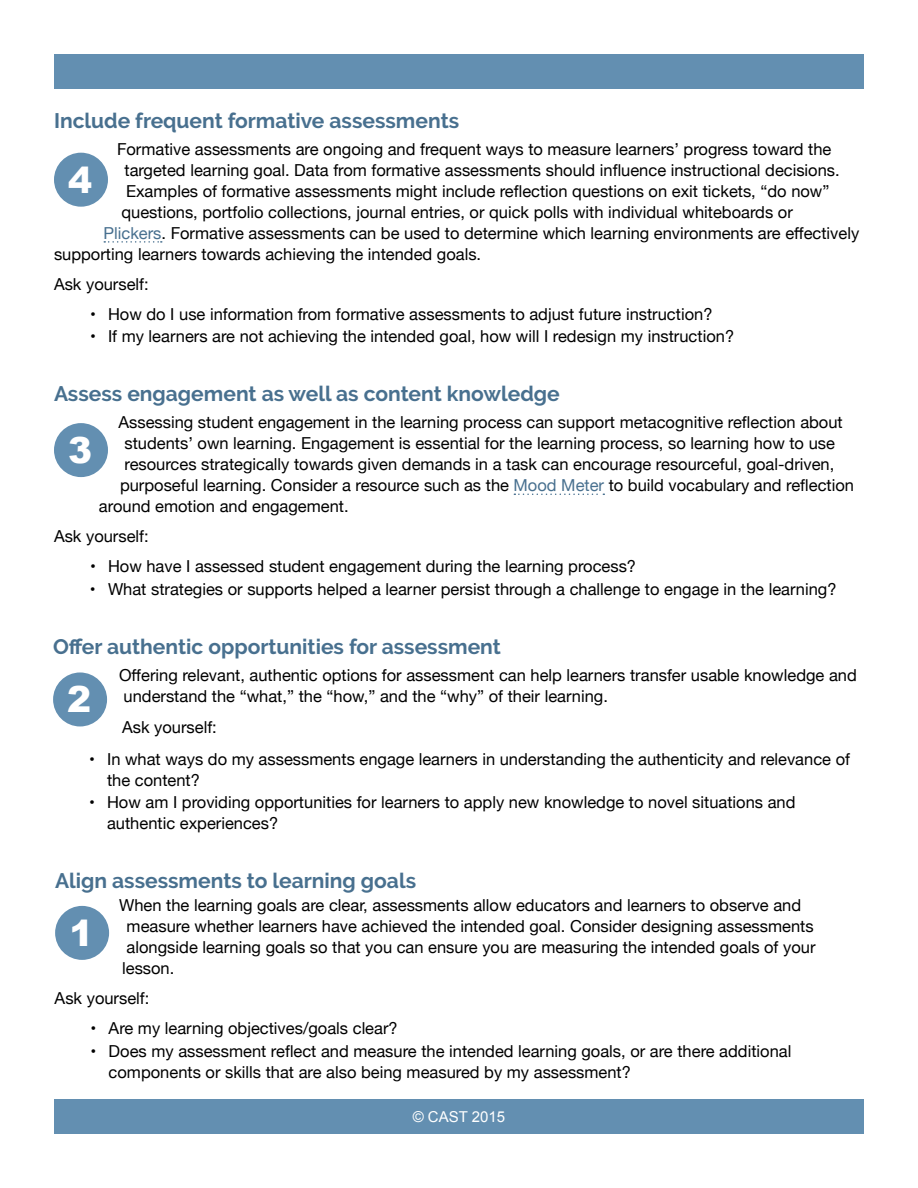
<style>
.page{position:relative;width:918px;height:1188px;background:#fff}
.page>*{position:absolute;margin:0;border:0;box-sizing:border-box;transform-origin:0 0}
.t1{font:900 36px "Arial";color:#fff}
.t2{font:700 21px "Raleway";color:#48708f}
.t3{font:16.5px/21px "Helvetica Neue";color:#000}
.t4{font:15px "Arial";color:#fff}
.s1{color:#48708f}
</style>
<div class="page">
<div style="left:54px;top:1100px;width:810px;height:34px;background:#638fb1"></div>
<div style="left:54px;top:54px;width:810px;height:34px;background:#638fb1"></div>
<svg style="left:104px;top:241px;width:58px;height:2px"></svg>
<div style="left:54px;top:153px;width:54px;height:54px;background:#638fb1;border-radius:50%"></div>
<svg style="left:514px;top:494px;width:90px;height:1px"></svg>
<div style="left:54px;top:423px;width:54px;height:54px;background:#638fb1;border-radius:50%"></div>
<div style="left:53px;top:672px;width:54px;height:54px;background:#638fb1;border-radius:50%"></div>
<div style="left:55px;top:906px;width:54px;height:54px;background:#638fb1;border-radius:50%"></div>
<h2 class="t2" style="left:54px;top:108px;width:407px">Include frequent formative assessments</h2>
<p class="t3" style="left:117px;top:139px;width:716px">Formative assessments are ongoing and frequent ways to measure learners’ progress toward the</p>
<p class="t3" style="left:125px;top:160px;width:717px">targeted learning goal. Data from formative assessments should influence instructional decisions.</p>
<p class="t3" style="left:126px;top:181px;width:705px">Examples of formative assessments might include reflection questions on exit tickets, “do now”</p>
<p class="t3" style="left:122px;top:202px;width:673px">questions, portfolio collections, journal entries, or quick polls with individual whiteboards or</p>
<p class="t3" style="left:104px;top:223px;width:757px"><span class="s1">Plickers</span>. Formative assessments can be used to determine which learning environments are effectively</p>
<p class="t3" style="left:54px;top:244px;width:429px">supporting learners towards achieving the intended goals.</p>
<p class="t3" style="left:54px;top:274px;width:96px">Ask yourself:</p>
<p class="t3" style="left:90px;top:304px;width:624px">• How do I use information from formative assessments to adjust future instruction?</p>
<p class="t3" style="left:90px;top:327px;width:646px">• If my learners are not achieving the intended goal, how will I redesign my instruction?</p>
<p class="t1" style="left:68px;top:154px;width:26px">4</p>
<h2 class="t2" style="left:54px;top:382px;width:507px">Assess engagement as well as content knowledge</h2>
<p class="t3" style="left:118px;top:413px;width:726px">Assessing student engagement in the learning process can support metacognitive reflection about</p>
<p class="t3" style="left:125px;top:434px;width:712px">students’ own learning. Engagement is essential for the learning process, so learning how to use</p>
<p class="t3" style="left:125px;top:455px;width:711px">resources strategically towards given demands in a task can encourage resourceful, goal-driven,</p>
<p class="t3" style="left:120px;top:476px;width:736px">purposeful learning. Consider a resource such as the <span class="s1">Mood Meter</span> to build vocabulary and reflection</p>
<p class="t3" style="left:99px;top:497px;width:251px">around emotion and engagement.</p>
<p class="t3" style="left:54px;top:527px;width:96px">Ask yourself:</p>
<p class="t3" style="left:90px;top:557px;width:548px">• How have I assessed student engagement during the learning process?</p>
<p class="t3" style="left:90px;top:579px;width:748px">• What strategies or supports helped a learner persist through a challenge to engage in the learning?</p>
<p class="t1" style="left:68px;top:424px;width:26px">3</p>
<h2 class="t2" style="left:53px;top:634px;width:449px">Offer authentic opportunities for assessment</h2>
<p class="t3" style="left:119px;top:665px;width:739px">Offering relevant, authentic options for assessment can help learners transfer usable knowledge and understand the “what,” the “how,” and the “why” of their learning.</p>
<p class="t3" style="left:122px;top:718px;width:96px">Ask yourself:</p>
<p class="t3" style="left:107px;top:749px;width:744px;text-indent:-18px">• In what ways do my assessments engage learners in understanding the authenticity and relevance of the content?</p>
<p class="t3" style="left:107px;top:793px;width:690px;text-indent:-18px">• How am I providing opportunities for learners to apply new knowledge to novel situations and authentic experiences?</p>
<p class="t1" style="left:67px;top:673px;width:26px">2</p>
<h2 class="t2" style="left:55px;top:869px;width:363px">Align assessments to learning goals</h2>
<p class="t3" style="left:119px;top:896px;width:698px">When the learning goals are clear, assessments allow educators and learners to observe and measure whether learners have achieved the intended goal. Consider designing assessments alongside learning goals so that you can ensure you are measuring the intended goals of your lesson.</p>
<p class="t3" style="left:55px;top:989px;width:96px">Ask yourself:</p>
<p class="t3" style="left:91px;top:1019px;width:309px">• Are my learning objectives/goals clear?</p>
<p class="t3" style="left:109px;top:1041px;width:684px;text-indent:-18px">• Does my assessment reflect and measure the intended learning goals, or are there additional components or skills that are also being measured by my assessment?</p>
<p class="t1" style="left:69px;top:907px;width:26px">1</p>
<p class="t4" style="left:413px;top:1107px;width:94px">© CAST 2015</p>
</div>
